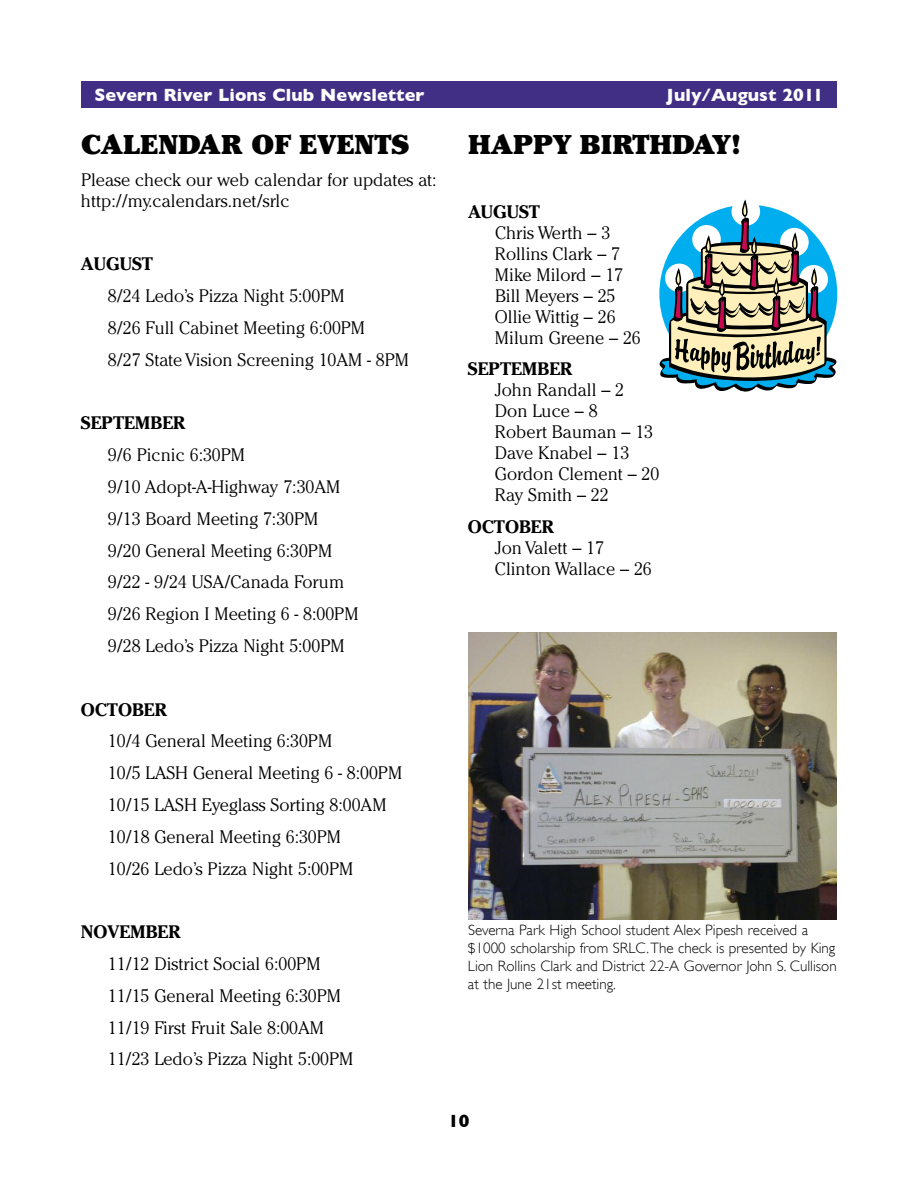
<style>
.page{position:relative;width:918px;height:1188px;background:#fff}
.page>*{position:absolute;margin:0;border:0;box-sizing:border-box;transform-origin:0 0}
.t1{font:900 27px "Cheltenham";color:#000}
.t2{font:300 18px/31.8px "Cheltenham";color:#000}
.t3{font:700 18px "Cheltenham";color:#000}
.t4{font:700 18px "Gill Sans";color:#fff}
.t5{font:700 18px "Gill Sans";color:#000}
.t6{font:300 15px/18px "Gill Sans";color:#000}
</style>
<div class="page">
<div style="left:81px;top:81px;width:756px;height:27px;background:#412f86"></div>
<svg style="left:659px;top:200px;width:178px;height:192px"></svg>
<img style="left:468px;top:632px;width:369px;height:287px">
<p class="t4" style="left:94px;top:84px;width:331px">Severn River Lions Club Newsletter</p>
<p class="t4" style="left:666px;top:84px;width:159px">July/August 2011</p>
<h1 class="t1" style="left:81px;top:134px;width:330px">CALENDAR OF EVENTS</h1>
<p class="t2" style="left:81px;top:170px;width:357px;line-height:21px">Please check our web calendar for updates at: http://my.calendars.net/srlc</p>
<p class="t3" style="left:81px;top:258px;width:73px">AUGUST</p>
<p class="t2" style="left:108px;top:281px;width:303px">8/24 Ledo’s Pizza Night 5:00PM<br>8/26 Full Cabinet Meeting 6:00PM<br>8/27 State Vision Screening 10AM - 8PM</p>
<p class="t3" style="left:81px;top:417px;width:106px">SEPTEMBER</p>
<p class="t2" style="left:108px;top:440px;width:252px">9/6 Picnic 6:30PM<br>9/10 Adopt-A-Highway 7:30AM<br>9/13 Board Meeting 7:30PM<br>9/20 General Meeting 6:30PM<br>9/22 - 9/24 USA/Canada Forum<br>9/26 Region I Meeting 6 - 8:00PM<br>9/28 Ledo’s Pizza Night 5:00PM</p>
<h1 class="t1" style="left:468px;top:134px;width:275px">HAPPY BIRTHDAY!</h1>
<p class="t3" style="left:468px;top:205px;width:73px">AUGUST</p>
<p class="t2" style="left:495px;top:223px;width:147px;line-height:21px">Chris Werth – 3<br>Rollins Clark – 7<br>Mike Milord – 17<br>Bill Meyers – 25<br>Ollie Wittig – 26<br>Milum Greene – 26</p>
<p class="t3" style="left:468px;top:363px;width:106px">SEPTEMBER</p>
<p class="t2" style="left:495px;top:381px;width:166px;line-height:21px">John Randall – 2<br>Don Luce – 8<br>Robert Bauman – 13<br>Dave Knabel – 13<br>Gordon Clement – 20<br>Ray Smith – 22</p>
<p class="t3" style="left:468px;top:521px;width:88px">OCTOBER</p>
<p class="t2" style="left:495px;top:539px;width:158px;line-height:21px">Jon Valett – 17<br>Clinton Wallace – 26</p>
<p class="t3" style="left:81px;top:703px;width:88px">OCTOBER</p>
<p class="t2" style="left:108px;top:727px;width:296px">10/4 General Meeting 6:30PM<br>10/5 LASH General Meeting 6 - 8:00PM<br>10/15 LASH Eyeglass Sorting 8:00AM<br>10/18 General Meeting 6:30PM<br>10/26 Ledo’s Pizza Night 5:00PM</p>
<p class="t3" style="left:81px;top:926px;width:101px">NOVEMBER</p>
<p class="t2" style="left:108px;top:949px;width:247px">11/12 District Social 6:00PM<br>11/15 General Meeting 6:30PM<br>11/19 First Fruit Sale 8:00AM<br>11/23 Ledo’s Pizza Night 5:00PM</p>
<p class="t6" style="left:468px;top:921px;width:370px">Severna Park High School student Alex Pipesh received a $1000 scholarship from SRLC.The check is presented by King Lion Rollins Clark and District 22-A Governor John S. Cullison at the June 21st meeting.</p>
<p class="t5" style="left:448px;top:1110px;width:23px">10</p>
</div>
